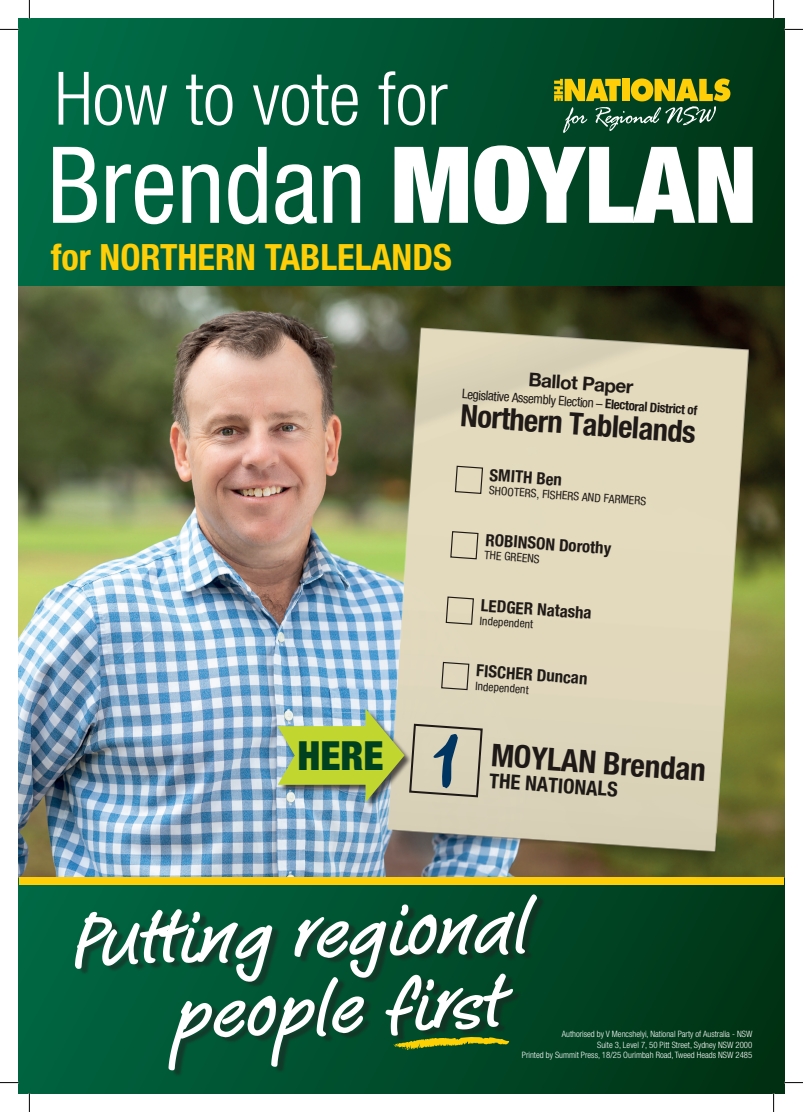
<style>
.page{position:relative;width:803px;height:1112px;background:#fff}
.page>*{position:absolute;margin:0;border:0;box-sizing:border-box;transform-origin:0 0}
.t1{font:condensed 106.25px "Helvetica Neue LT Std";color:#fff}
.t2{font:300 condensed 73.75px "Helvetica Neue LT Std";color:#fff}
.t3{font:73.25px/75.6px "Peekaboo";color:#fff;scale:1.15 1}
.t4{font:900 condensed 40.25px "Helvetica Neue LT Std";color:#004220}
.t5{font:700 condensed 36.25px "Helvetica Neue LT Std";color:#fece08}
.t6{font:700 condensed 31.38px "Helvetica Neue LT Std";color:#231f20}
.t7{font:700 condensed 30.62px "Helvetica Neue LT Std";color:#231f20}
.t8{font:700 condensed 20.5px "Helvetica Neue LT Std";color:#231f20}
.t9{font:700 19px "Helvetica Neue LT Std";color:#231f20}
.t10{font:700 condensed 16.75px "Helvetica Neue LT Std";color:#231f20}
.t11{font:condensed 13.12px "Helvetica Neue LT Std";color:#231f20}
.t12{font:condensed 11.62px "Helvetica Neue LT Std";color:#231f20}
.t13{font:300 condensed 8.75px/10.5px "Helvetica Neue LT Std";color:#fff;text-align:right}
.s1{font-weight:900}
.s2{font-weight:700}
</style>
<div class="page">
<div style="left:19px;top:669px;width:765px;height:423px;background:linear-gradient(to right,#006743,#003415)"></div>
<div style="left:19px;top:19px;width:765px;height:267px;background:linear-gradient(to right,#006f4a,#003416)"></div>
<img style="left:19px;top:286px;width:765px;height:591px">
<div style="left:19px;top:877px;width:764px;height:7px;background:#fece08"></div>
<img style="left:341px;top:298px;width:443px;height:589px">
<svg style="left:454px;top:465px;width:30px;height:29px"></svg>
<svg style="left:450px;top:530px;width:29px;height:30px"></svg>
<svg style="left:445px;top:595px;width:30px;height:30px"></svg>
<svg style="left:440px;top:661px;width:30px;height:29px"></svg>
<div style="left:278px;top:709px;width:134px;height:100px;background:#231f20;opacity:.75"></div>
<svg style="left:278px;top:708px;width:206px;height:94px;background:#b3c085"></svg>
<svg style="left:554px;top:78px;width:176px;height:55px;background:#5b7729"></svg>
<div style="left:79px;top:896px;width:466px;height:180px;background:#231f20;opacity:.5"></div>
<svg style="left:0;top:29px;width:19px;height:1px"></svg>
<svg style="left:784px;top:29px;width:19px;height:1px"></svg>
<svg style="left:0;top:1081px;width:19px;height:2px"></svg>
<svg style="left:784px;top:1081px;width:19px;height:2px"></svg>
<svg style="left:29px;top:0;width:1px;height:19px"></svg>
<svg style="left:29px;top:1092px;width:1px;height:19px"></svg>
<svg style="left:773px;top:0;width:1px;height:19px"></svg>
<svg style="left:773px;top:1092px;width:1px;height:19px"></svg>
<h2 class="t2" style="left:54px;top:56px;width:395px">How to vote for</h2>
<h1 class="t1" style="left:47px;top:124px;width:712px">Brendan <span class="s1">MOYLAN</span></h1>
<h3 class="t5" style="left:51px;top:235px;width:403px">for NORTHERN TABLELANDS</h3>
<h3 class="t9" style="left:529px;top:368px;width:106px;rotate:4deg">Ballot Paper</h3>
<h3 class="t11" style="left:463px;top:386px;width:237px;rotate:4deg">Legislative Assembly Election – <span class="s2">Electoral District of</span></h3>
<h3 class="t7" style="left:462px;top:396px;width:237px;rotate:4deg">Northern Tablelands</h3>
<h3 class="t10" style="left:490px;top:464px;width:74px;rotate:4deg">SMITH Ben</h3>
<h3 class="t12" style="left:489px;top:483px;width:159px;rotate:4deg">SHOOTERS, FISHERS AND FARMERS</h3>
<h3 class="t10" style="left:486px;top:529px;width:127px;rotate:4deg">ROBINSON Dorothy</h3>
<h3 class="t12" style="left:485px;top:548px;width:57px;rotate:4deg">THE GREENS</h3>
<h3 class="t10" style="left:482px;top:595px;width:113px;rotate:4deg">LEDGER Natasha</h3>
<h3 class="t12" style="left:480px;top:613px;width:55px;rotate:4deg">Independent</h3>
<h3 class="t4" style="left:297px;top:730px;width:88px">HERE</h3>
<h3 class="t10" style="left:477px;top:660px;width:113px;rotate:4deg">FISCHER Duncan</h3>
<h3 class="t12" style="left:476px;top:679px;width:55px;rotate:4deg">Independent</h3>
<h3 class="t6" style="left:492px;top:735px;width:217px;rotate:4deg">MOYLAN Brendan</h3>
<h3 class="t8" style="left:490px;top:767px;width:130px;rotate:4deg">THE NATIONALS</h3>
<h3 class="t3" style="left:169px;top:905px;width:310px;text-indent:-98px;rotate:-2deg">Putting regional people first</h3>
<p class="t13" style="left:522px;top:1028px;width:232px">Authorised by V Mencshelyi, National Party of Australia - NSW<br>Suite 3, Level 7, 50 Pitt Street, Sydney NSW 2000<br>Printed by Summit Press, 18/25 Ourimbah Road, Tweed Heads NSW 2485</p>
</div>
